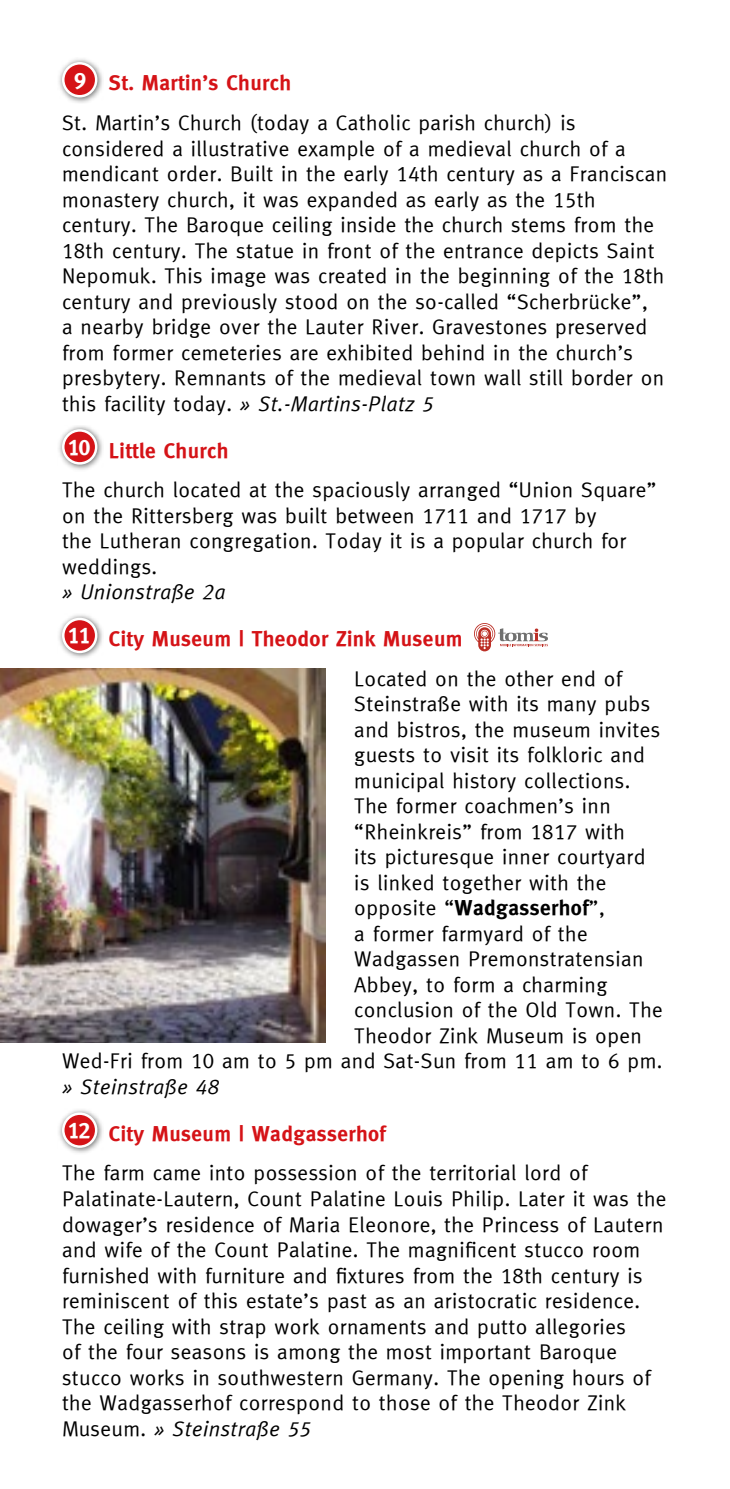
<style>
.page{position:relative;width:730px;height:1489px;background:#fff}
.page>*{position:absolute;margin:0;border:0;box-sizing:border-box;transform-origin:0 0}
.t1{font:21.25px/25.5px "Meta KL";letter-spacing:.02em;color:#000}
.t2{font:21.25px "Meta KL Bold";letter-spacing:.02em;color:#d51317}
.t3{font:21.25px "Meta KL Italic";letter-spacing:.02em;color:#000}
.t4{font:21.25px "Meta KL Bold";letter-spacing:.02em;color:#000}
.s1{font-size:22.5px;color:#fff}
.s2{font-family:"Meta KL"}
</style>
<div class="page">
<div style="left:57px;top:57px;width:47px;height:47px;background:#000;opacity:.6"></div>
<div style="left:63px;top:63px;width:33px;height:33px;background:#d51317;border-radius:50%"></div>
<div style="left:62px;top:62px;width:35px;height:35px;border:2px solid #fff;border-radius:50%"></div>
<div style="left:57px;top:424px;width:47px;height:47px;background:#000;opacity:.6"></div>
<div style="left:63px;top:430px;width:33px;height:33px;background:#d51317;border-radius:50%"></div>
<div style="left:62px;top:429px;width:35px;height:35px;border:2px solid #fff;border-radius:50%"></div>
<div style="left:57px;top:613px;width:47px;height:47px;background:#000;opacity:.6"></div>
<div style="left:63px;top:619px;width:33px;height:33px;background:#d51317;border-radius:50%"></div>
<div style="left:62px;top:617px;width:35px;height:36px;border:2px solid #fff;border-radius:50%"></div>
<svg style="left:474px;top:623px;width:74px;height:28px"></svg>
<div style="left:57px;top:1107px;width:47px;height:47px;background:#000;opacity:.6"></div>
<div style="left:63px;top:1113px;width:33px;height:33px;background:#d51317;border-radius:50%"></div>
<div style="left:62px;top:1112px;width:35px;height:35px;border:2px solid #fff;border-radius:50%"></div>
<img style="left:0;top:668px;width:326px;height:374px">
<p class="t2" style="left:74px;top:71px;width:219px"><span class="s1">9</span> St. Martin’s Church</p>
<p class="t1" style="left:62px;top:110px;width:607px">St. Martin’s Church (today a Catholic parish church) is considered a illustrative example of a medieval church of a mendicant order. Built in the early 14th century as a Franciscan monastery church, it was expanded as early as the 15th century. The Baroque ceiling inside the church stems from the 18th century. The statue in front of the entrance depicts Saint Nepomuk. This image was created in the beginning of the 18th century and previously stood on the so-called “Scherbrücke”,<br>a nearby bridge over the Lauter River. Gravestones preserved from former cemeteries are exhibited behind in the church’s presbytery. Remnants of the medieval town wall still border on</p>
<p class="t3" style="left:62px;top:391px;width:373px"><span class="s2">this facility today.</span> » St.-Martins-Platz 5</p>
<p class="t2" style="left:67px;top:438px;width:163px"><span class="s1">10</span> Little Church</p>
<p class="t1" style="left:62px;top:477px;width:596px">The church located at the spaciously arranged “Union Square” on the Rittersberg was built between 1711 and 1717 by<br>the Lutheran congregation. Today it is a popular church for weddings.</p>
<p class="t3" style="left:62px;top:579px;width:165px">» Unionstraße 2a</p>
<p class="t2" style="left:67px;top:626px;width:396px"><span class="s1">11</span> City Museum | Theodor Zink Museum</p>
<p class="t1" style="left:354px;top:665px;width:308px">Located on the other end of<br>Steinstraße with its many pubs and bistros, the museum invites guests to visit its folkloric and municipal history collections.<br>The former coachmen’s inn “Rheinkreis” from 1817 with<br>its picturesque inner courtyard is linked together with the</p>
<p class="t4" style="left:354px;top:895px;width:252px"><span class="s2">opposite “</span>Wadgasserhof<span class="s2">”,</span></p>
<p class="t1" style="left:354px;top:920px;width:235px">a former farmyard of the</p>
<p class="t1" style="left:354px;top:946px;width:291px">Wadgassen Premonstratensian</p>
<p class="t1" style="left:354px;top:971px;width:255px">Abbey, to form a charming</p>
<p class="t1" style="left:354px;top:997px;width:310px">conclusion of the Old Town. The</p>
<p class="t1" style="left:354px;top:1022px;width:289px">Theodor Zink Museum is open</p>
<p class="t1" style="left:62px;top:1048px;width:602px">Wed-Fri from 10 am to 5 pm and Sat-Sun from 11 am to 6 pm.</p>
<p class="t3" style="left:62px;top:1074px;width:159px">» Steinstraße 48</p>
<p class="t2" style="left:67px;top:1121px;width:320px"><span class="s1">12</span> City Museum | Wadgasserhof</p>
<p class="t1" style="left:62px;top:1159px;width:606px">The farm came into possession of the territorial lord of Palatinate-Lautern, Count Palatine Louis Philip. Later it was the dowager’s residence of Maria Eleonore, the Princess of Lautern and wife of the Count Palatine. The magnificent stucco room furnished with furniture and fixtures from the 18th century is reminiscent of this estate’s past as an aristocratic residence.<br>The ceiling with strap work ornaments and putto allegories<br>of the four seasons is among the most important Baroque stucco works in southwestern Germany. The opening hours of the Wadgasserhof correspond to those of the Theodor Zink</p>
<p class="t3" style="left:62px;top:1415px;width:251px"><span class="s2">Museum.</span> » Steinstraße 55</p>
</div>
